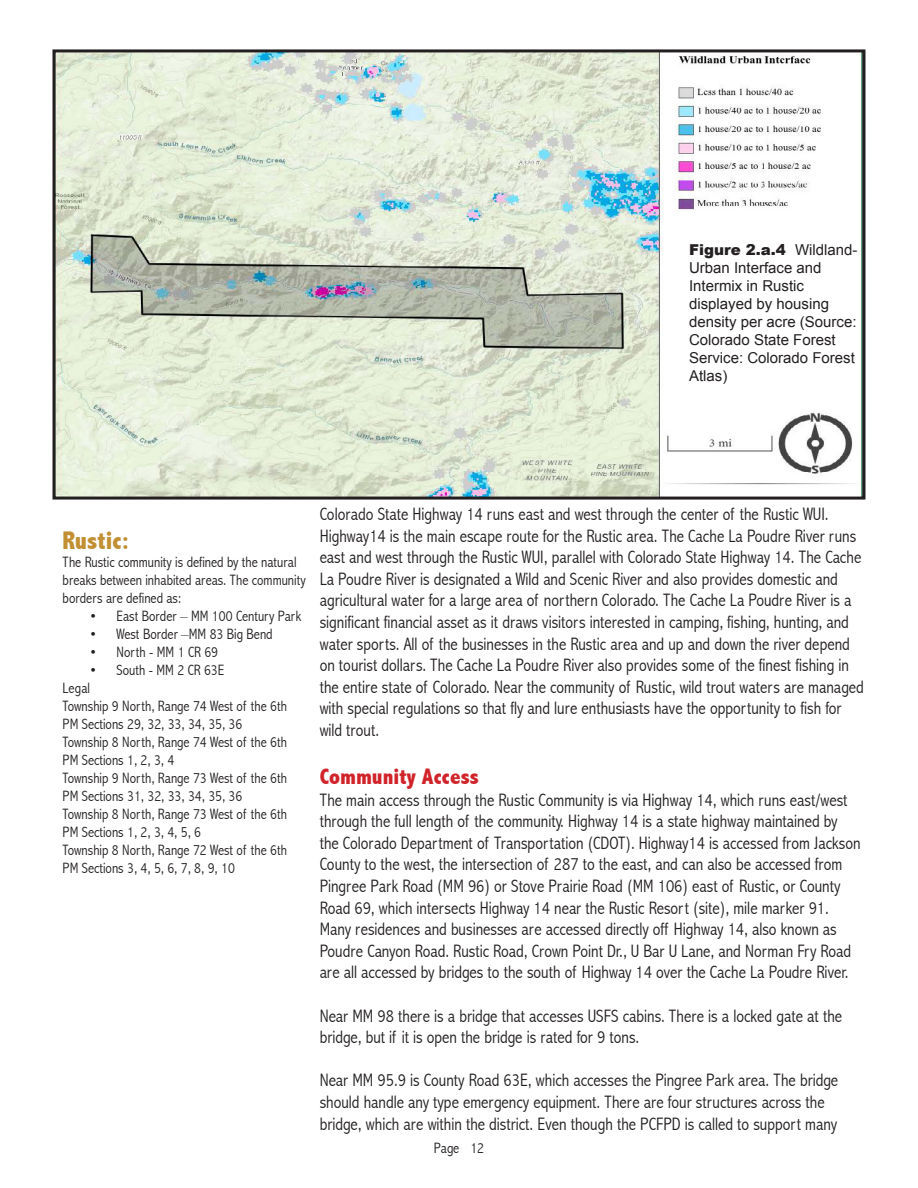
<style>
.page{position:relative;width:918px;height:1188px;background:#fff}
.page>*{position:absolute;margin:0;border:0;box-sizing:border-box;transform-origin:0 0}
.Paragraph_Header{font:800 condensed 25.5px "Abadi";color:#c28f33}
.Paragraph_Goal_-_Red{font:800 condensed 22.5px "Abadi";color:#d1232a}
.t1{font:300 condensed 18px/21.6px "Abadi";color:#231f20}
.t2{font:300 condensed 15px/18px "Abadi";color:#231f20}
.CWPP-Photo_Captions{font:15px/18px "Arial";color:#231f20}
.s1{font-weight:900}
</style>
<div class="page">
<img style="left:56px;top:53px;width:806px;height:443px">
<div style="left:52px;top:49px;width:814px;height:451px;border:3px solid #231f20"></div>
<p class="CWPP-Photo_Captions" style="left:689px;top:241px;width:170px"><span class="s1">Figure 2.a.4</span> Wildland-<br>Urban Interface and<br>Intermix in Rustic displayed by housing density per acre (Source:<br>Colorado State Forest<br>Service: Colorado Forest<br>Atlas)</p>
<p class="Paragraph_Header" style="left:63px;top:526px;width:68px">Rustic:</p>
<p class="t2" style="left:63px;top:553px;width:245px">The Rustic community is defined by the natural breaks between inhabited areas. The community borders are defined as:</p>
<p class="t2" style="left:90px;top:607px;width:213px">• East Border – MM 100 Century Park</p>
<p class="t2" style="left:90px;top:625px;width:185px">• West Border –MM 83 Big Bend</p>
<p class="t2" style="left:90px;top:643px;width:130px">• North - MM 1 CR 69</p>
<p class="t2" style="left:90px;top:661px;width:136px">• South - MM 2 CR 63E</p>
<p class="t2" style="left:63px;top:679px;width:29px">Legal</p>
<p class="t2" style="left:63px;top:697px;width:226px">Township 9 North, Range 74 West of the 6th<br>PM Sections 29, 32, 33, 34, 35, 36</p>
<p class="t2" style="left:63px;top:733px;width:226px">Township 8 North, Range 74 West of the 6th<br>PM Sections 1, 2, 3, 4</p>
<p class="t2" style="left:63px;top:769px;width:226px">Township 9 North, Range 73 West of the 6th<br>PM Sections 31, 32, 33, 34, 35, 36</p>
<p class="t2" style="left:63px;top:805px;width:226px">Township 8 North, Range 73 West of the 6th<br>PM Sections 1, 2, 3, 4, 5, 6</p>
<p class="t2" style="left:63px;top:841px;width:226px">Township 8 North, Range 72 West of the 6th<br>PM Sections 3, 4, 5, 6, 7, 8, 9, 10</p>
<p class="t1" style="left:320px;top:503px;width:546px">Colorado State Highway 14 runs east and west through the center of the Rustic WUI.<br>Highway14 is the main escape route for the Rustic area. The Cache La Poudre River runs east and west through the Rustic WUI, parallel with Colorado State Highway 14. The Cache La Poudre River is designated a Wild and Scenic River and also provides domestic and agricultural water for a large area of northern Colorado. The Cache La Poudre River is a significant financial asset as it draws visitors interested in camping, fishing, hunting, and water sports. All of the businesses in the Rustic area and up and down the river depend on tourist dollars. The Cache La Poudre River also provides some of the finest fishing in the entire state of Colorado. Near the community of Rustic, wild trout waters are managed with special regulations so that fly and lure enthusiasts have the opportunity to fish for wild trout.</p>
<p class="Paragraph_Goal_-_Red" style="left:320px;top:764px;width:161px">Community Access</p>
<p class="t1" style="left:320px;top:789px;width:542px">The main access through the Rustic Community is via Highway 14, which runs east/west through the full length of the community. Highway 14 is a state highway maintained by the Colorado Department of Transportation (CDOT). Highway14 is accessed from Jackson County to the west, the intersection of 287 to the east, and can also be accessed from Pingree Park Road (MM 96) or Stove Prairie Road (MM 106) east of Rustic, or County Road 69, which intersects Highway 14 near the Rustic Resort (site), mile marker 91.<br>Many residences and businesses are accessed directly off Highway 14, also known as Poudre Canyon Road. Rustic Road, Crown Point Dr., U Bar U Lane, and Norman Fry Road are all accessed by bridges to the south of Highway 14 over the Cache La Poudre River.</p>
<p class="t1" style="left:320px;top:1005px;width:524px">Near MM 98 there is a bridge that accesses USFS cabins. There is a locked gate at the bridge, but if it is open the bridge is rated for 9 tons.</p>
<p class="t1" style="left:320px;top:1070px;width:520px">Near MM 95.9 is County Road 63E, which accesses the Pingree Park area. The bridge should handle any type emergency equipment. There are four structures across the bridge, which are within the district. Even though the PCFPD is called to support many</p>
<p class="t2" style="left:434px;top:1139px;width:52px">Page 12</p>
</div>
